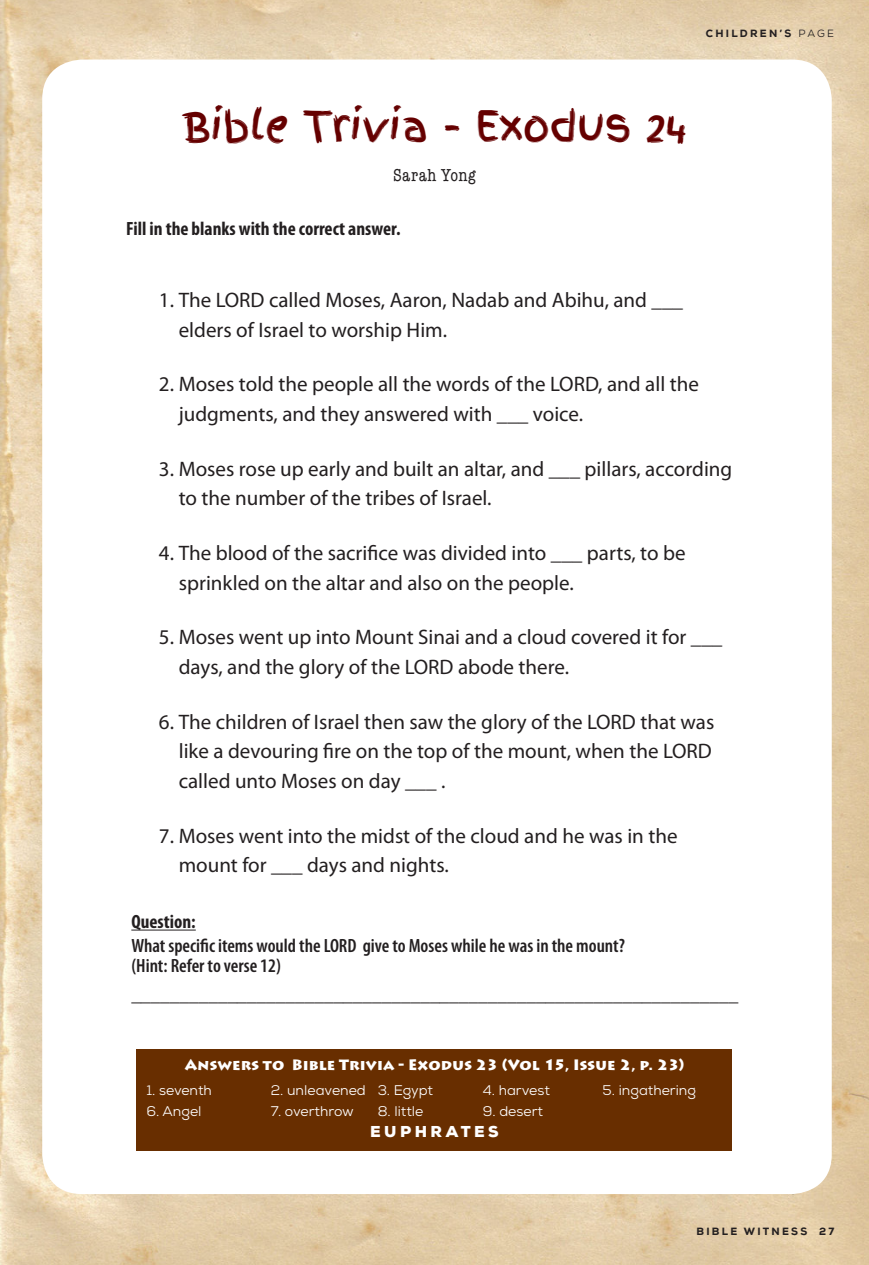
<style>
.page{position:relative;width:869px;height:1265px;background:#fff}
.page>*{position:absolute;margin:0;border:0;box-sizing:border-box;transform-origin:0 0}
.t1{font:42px "Finger Paint";letter-spacing:-.01em;color:#650000}
.t2{font:21px/29.8px "Myriad Pro";color:#231f20}
.t3{font:600 condensed 19.25px/19.2px "Myriad Pro";color:#231f20}
.t4{font:700 condensed 19.25px "Myriad Pro";color:#231f20}
.Author{font:condensed 17.5px "American Typewriter Std";letter-spacing:.03em;color:#231f20}
.t5{font:900 15.75px "Nexa";letter-spacing:.22em;color:#fff}
.t6{font:900 14.88px "Lithos Pro";letter-spacing:.01em;color:#fff}
.t7{font:14px "Nexa";color:#fff}
.t8{font:800 10.5px "Nexa";letter-spacing:.215em;color:#231f20}
.s1{font-weight:400}
</style>
<div class="page">
<img style="left:0;top:0;width:868px;height:1265px">
<div style="left:42px;top:60px;width:789px;height:1134px;background:#fff;border-radius:40px"></div>
<div style="left:136px;top:1049px;width:596px;height:30px;background:#682e00"></div>
<div style="left:136px;top:1075px;width:596px;height:76px;background:#682e00"></div>
<hr style="left:131px;top:930px;width:65px;height:1px;background:#231f20">
<p class="t8" style="left:705px;top:27px;width:130px">CHILDREN’S <span class="s1">PAGE</span></p>
<p class="t1" style="left:182px;top:95px;width:507px">Bible Trivia - Exodus 24</p>
<p class="Author" style="left:393px;top:165px;width:84px">Sarah Yong</p>
<p class="t4" style="left:126px;top:216px;width:276px">Fill in the blanks with the correct answer.</p>
<p class="t2" style="left:179px;top:285px;width:505px;text-indent:-20px">1. The LORD called Moses, Aaron, Nadab and Abihu, and ___ elders of Israel to worship Him.</p>
<p class="t2" style="left:179px;top:369px;width:521px;text-indent:-20px">2. Moses told the people all the words of the LORD, and all the judgments, and they answered with ___ voice.</p>
<p class="t2" style="left:179px;top:453px;width:555px;text-indent:-20px">3. Moses rose up early and built an altar, and ___ pillars, according to the number of the tribes of Israel.</p>
<p class="t2" style="left:179px;top:538px;width:508px;text-indent:-20px">4. The blood of the sacrifice was divided into ___ parts, to be sprinkled on the altar and also on the people.</p>
<p class="t2" style="left:179px;top:622px;width:545px;text-indent:-20px">5. Moses went up into Mount Sinai and a cloud covered it for ___ days, and the glory of the LORD abode there.</p>
<p class="t2" style="left:179px;top:706px;width:537px;text-align:justify;text-indent:-20px">6. The children of Israel then saw the glory of the LORD that was like a devouring fire on the top of the mount, when the LORD called unto Moses on day ___ .</p>
<p class="t2" style="left:179px;top:820px;width:500px;text-indent:-20px">7. Moses went into the midst of the cloud and he was in the mount for ___ days and nights.</p>
<p class="t4" style="left:131px;top:910px;width:66px">Question:</p>
<p class="t3" style="left:131px;top:937px;width:495px">What specific items would the LORD give to Moses while he was in the mount? (Hint: Refer to verse 12)</p>
<p class="t3" style="left:131px;top:985px;width:608px">_______________________________________________________________</p>
<p class="t6" style="left:185px;top:1055px;width:501px">Answers to Bible Trivia - Exodus 23 (Vol 15, Issue 2, p. 23)</p>
<p class="t7" style="left:146px;top:1081px;width:67px">1. seventh</p>
<p class="t7" style="left:271px;top:1081px;width:164px">2. unleavened 3. Egypt</p>
<p class="t7" style="left:482px;top:1081px;width:69px">4. harvest</p>
<p class="t7" style="left:602px;top:1081px;width:95px">5. ingathering</p>
<p class="t7" style="left:146px;top:1102px;width:57px">6. Angel</p>
<p class="t7" style="left:271px;top:1102px;width:84px">7. overthrow</p>
<p class="t7" style="left:377px;top:1102px;width:47px">8. little</p>
<p class="t7" style="left:482px;top:1102px;width:62px">9. desert</p>
<p class="t5" style="left:370px;top:1121px;width:130px">EUPHRATES</p>
<p class="t8" style="left:696px;top:1225px;width:139px">BIBLE WITNESS 27</p>
</div>
